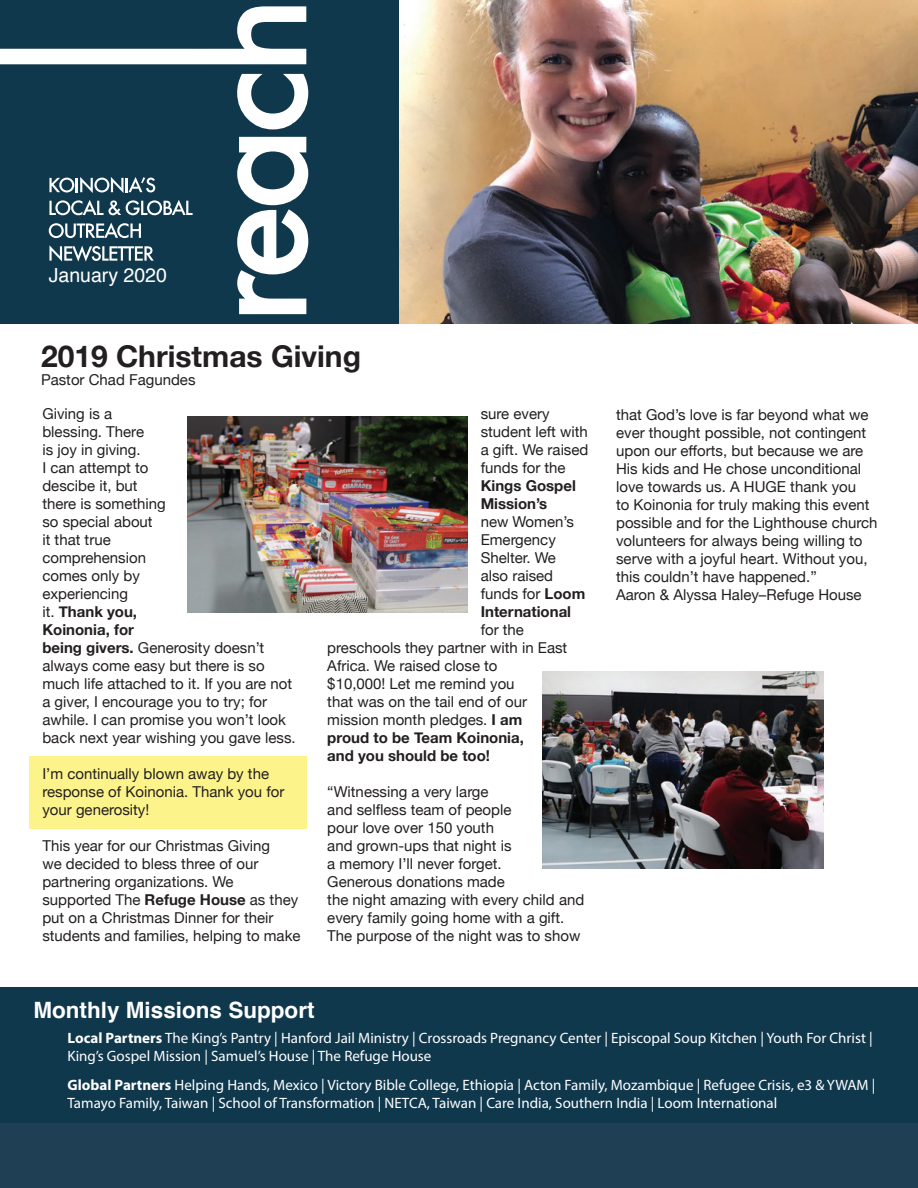
<style>
.page{position:relative;width:918px;height:1188px;background:#fff}
.page>*{position:absolute;margin:0;border:0;box-sizing:border-box;transform-origin:0 0}
.t1{font:700 30px "Helvetica Neue";color:#231f20}
.t2{font:700 22.5px "Helvetica";color:#fff}
.t3{font:19.5px "Helvetica";color:#fff}
.t4{font:15px/18px "Helvetica Neue";color:#231f20}
.t5{font:15px/18px "Myriad Pro";color:#fff}
.t6{font:700 15px/18px "Helvetica Neue";color:#231f20}
.s1{font-weight:700}
</style>
<div class="page">
<div style="left:30px;top:756px;width:277px;height:73px;background:#fcf48b"></div>
<img style="left:187px;top:417px;width:280px;height:195px">
<img style="left:543px;top:672px;width:281px;height:196px">
<div style="left:0;top:0;width:501px;height:324px;background:#10384d"></div>
<svg style="left:237px;top:137px;width:71px;height:177px"></svg>
<svg style="left:237px;top:74px;width:71px;height:55px"></svg>
<svg style="left:0;top:6px;width:306px;height:58px"></svg>
<svg style="left:49px;top:177px;width:106px;height:16px"></svg>
<svg style="left:49px;top:200px;width:144px;height:15px"></svg>
<svg style="left:49px;top:223px;width:92px;height:15px"></svg>
<svg style="left:49px;top:245px;width:105px;height:17px"></svg>
<img style="left:400px;top:0;width:518px;height:324px">
<div style="left:0;top:988px;width:918px;height:146px;background:#10384d"></div>
<div style="left:0;top:1123px;width:918px;height:65px;background:#1f3f54"></div>
<h3 class="t3" style="left:49px;top:260px;width:120px">January 2020</h3>
<h1 class="t1" style="left:41px;top:333px;width:321px">2019 Christmas Giving</h1>
<p class="t4" style="left:41px;top:372px;width:156px">Pastor Chad Fagundes</p>
<p class="t4" style="left:42px;top:405px;width:255px">Giving is a<br>blessing. There<br>is joy in giving.<br>I can attempt to<br>descibe it, but<br>there is something<br>so special about<br>it that true<br>comprehension<br>comes only by<br>experiencing<br>it. <span class="s1">Thank you,<br>Koinonia, for<br>being givers.</span> Generosity doesn’t always come easy but there is so much life attached to it. If you are not a giver, I encourage you to try; for awhile. I can promise you won’t look back next year wishing you gave less.</p>
<p class="t4" style="left:42px;top:765px;width:243px">I’m continually blown away by the response of Koinonia. Thank you for your generosity!</p>
<p class="t4" style="left:42px;top:837px;width:260px">This year for our Christmas Giving<br>we decided to bless three of our partnering organizations. We supported The <span class="s1">Refuge House</span> as they put on a Christmas Dinner for their students and families, helping to make</p>
<p class="t4" style="left:481px;top:405px;width:109px">sure every student left with a gift. We raised funds for the</p>
<p class="t6" style="left:481px;top:477px;width:97px">Kings Gospel<br>Mission’s</p>
<p class="t4" style="left:481px;top:513px;width:106px">new Women’s<br>Emergency<br>Shelter. We also raised funds for <span class="s1">Loom<br>International</span></p>
<p class="t4" style="left:327px;top:621px;width:242px;text-indent:153px">for the preschools they partner with in East<br>Africa. We raised close to<br>$10,000! Let me remind you<br>that was on the tail end of our mission month pledges. <span class="s1">I am proud to be Team Koinonia,<br>and you should be too!</span></p>
<p class="t4" style="left:327px;top:783px;width:258px">“Witnessing a very large<br>and selfless team of people<br>pour love over 150 youth<br>and grown-ups that night is<br>a memory I’ll never forget.<br>Generous donations made<br>the night amazing with every child and every family going home with a gift.<br>The purpose of the night was to show</p>
<p class="t4" style="left:616px;top:407px;width:263px">that God’s love is far beyond what we ever thought possible, not contingent upon our efforts, but because we are His kids and He chose unconditional love towards us. A HUGE thank you<br>to Koinonia for truly making this event possible and for the Lighthouse church volunteers for always being willing to serve with a joyful heart. Without you, this couldn’t have happened.”<br>Aaron &amp; Alyssa Haley–Refuge House</p>
<h2 class="t2" style="left:33px;top:992px;width:283px">Monthly Missions Support</h2>
<p class="t5" style="left:68px;top:1028px;width:807px"><span class="s1">Local Partners</span> The King’s Pantry | Hanford Jail Ministry | Crossroads Pregnancy Center | Episcopal Soup Kitchen | Youth For Christ |<br>King’s Gospel Mission | Samuel’s House | The Refuge House</p>
<p class="t5" style="left:68px;top:1075px;width:809px"><span class="s1">Global Partners</span> Helping Hands, Mexico | Victory Bible College, Ethiopia | Acton Family, Mozambique | Refugee Crisis, e3 &amp; YWAM |<br>Tamayo Family, Taiwan | School of Transformation | NETCA, Taiwan | Care India, Southern India | Loom International</p>
</div>
